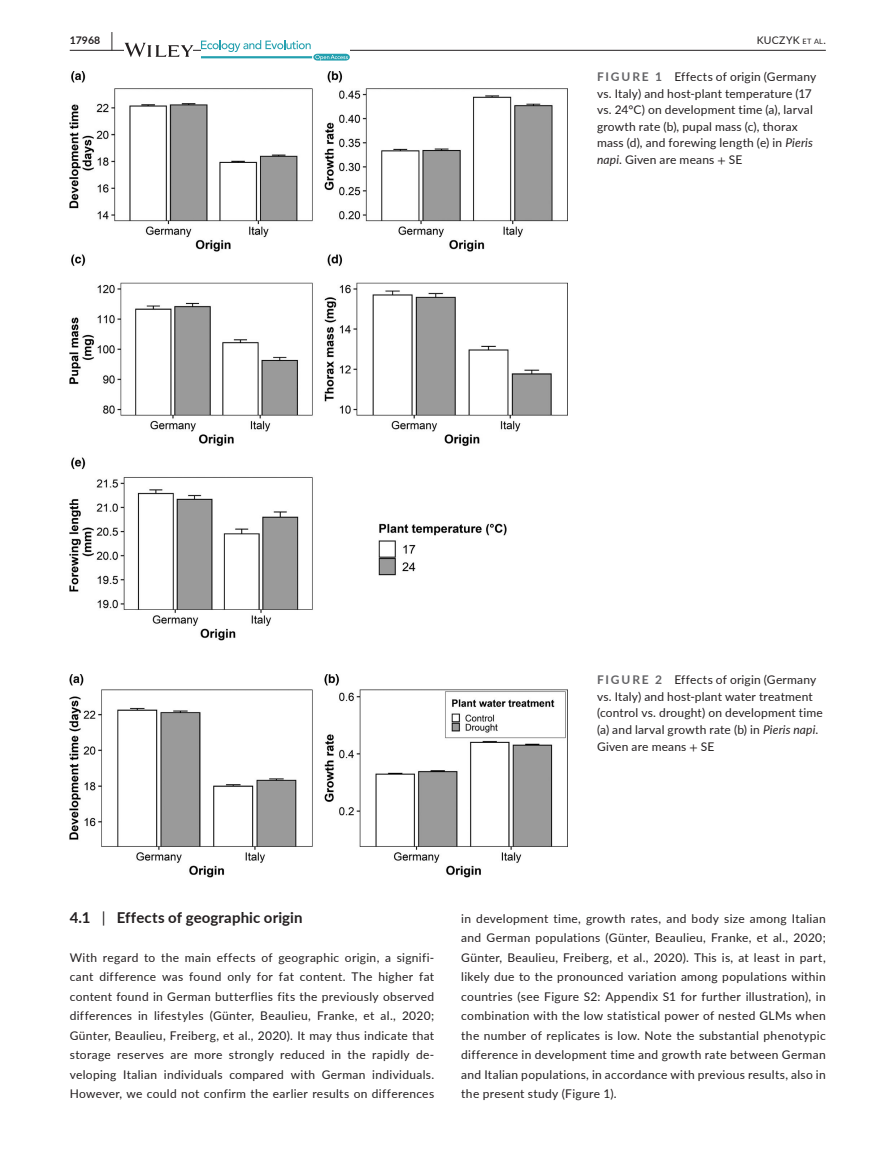
<style>
.page{position:relative;width:893px;height:1174px;background:#fff}
.page>*{position:absolute;margin:0;border:0;box-sizing:border-box;transform-origin:0 0}
.t1{font:700 15px "Lato";letter-spacing:.005em;color:#231f20}
.t2{font:12px/19.5px "Lato";letter-spacing:.015em;color:#231f20;text-align:justify}
.t3{font:10.5px "Lato";letter-spacing:.025em;color:#231f20}
.t4{font:700 10.5px "Lato";color:#231f20}
.s1{font-size:19.5px}
.s2{font-size:7.35px}
.s3{font-weight:700;color:#636366}
.s4{font-style:italic}
.s5{font-family:"STIX"}
.s6{font-weight:400}
</style>
<div class="page">
<hr style="left:70px;top:50px;width:756px;height:1px;background:#231f20">
<svg style="left:125px;top:43px;width:68px;height:14px"></svg>
<svg style="left:201px;top:40px;width:149px;height:21px"></svg>
<img style="left:70px;top:72px;width:497px;height:568px">
<img style="left:70px;top:675px;width:497px;height:203px">
<p class="t4" style="left:70px;top:33px;width:45px">17968 <span class="s1">|</span></p>
<p class="t3" style="left:757px;top:33px;width:71px">KUCZYK <span class="s2">et al</span>.</p>
<p class="t2" style="left:597px;top:68px;width:221px;line-height:16.5px;text-align:left"><span class="s3">FIGURE 1</span> Effects of origin (Germany vs. Italy) and host-plant temperature (17 vs. 24°C) on development time (a), larval growth rate (b), pupal mass (c), thorax mass (d), and forewing length (e) in <span class="s4">Pieris napi</span>. Given are means <span class="s5">+</span> SE</p>
<p class="t2" style="left:597px;top:671px;width:227px;line-height:16.5px;text-align:left"><span class="s3">FIGURE 2</span> Effects of origin (Germany vs. Italy) and host-plant water treatment (control vs. drought) on development time (a) and larval growth rate (b) in <span class="s4">Pieris napi</span>.<br>Given are means <span class="s5">+</span> SE</p>
<p class="t1" style="left:70px;top:906px;width:234px">4.1 <span class="s6">|</span> Effects of geographic origin</p>
<p class="t2" style="left:70px;top:947px;width:366px">With regard to the main effects of geographic origin, a signifi&shy;cant difference was found only for fat content. The higher fat content found in German butterflies fits the previously observed differences in lifestyles (Günter, Beaulieu, Franke, et al., 2020; Günter, Beaulieu, Freiberg, et al., 2020). It may thus indicate that storage reserves are more strongly reduced in the rapidly de&shy;veloping Italian individuals compared with German individuals.<br>However, we could not confirm the earlier results on differences</p>
<p class="t2" style="left:461px;top:908px;width:366px">in development time, growth rates, and body size among Italian and German populations (Günter, Beaulieu, Franke, et al., 2020; Günter, Beaulieu, Freiberg, et al., 2020). This is, at least in part, likely due to the pronounced variation among populations within countries (see Figure S2: Appendix S1 for further illustration), in combination with the low statistical power of nested GLMs when the number of replicates is low. Note the substantial phenotypic difference in development time and growth rate between German and Italian populations, in accordance with previous results, also in the present study (Figure 1).</p>
</div>
